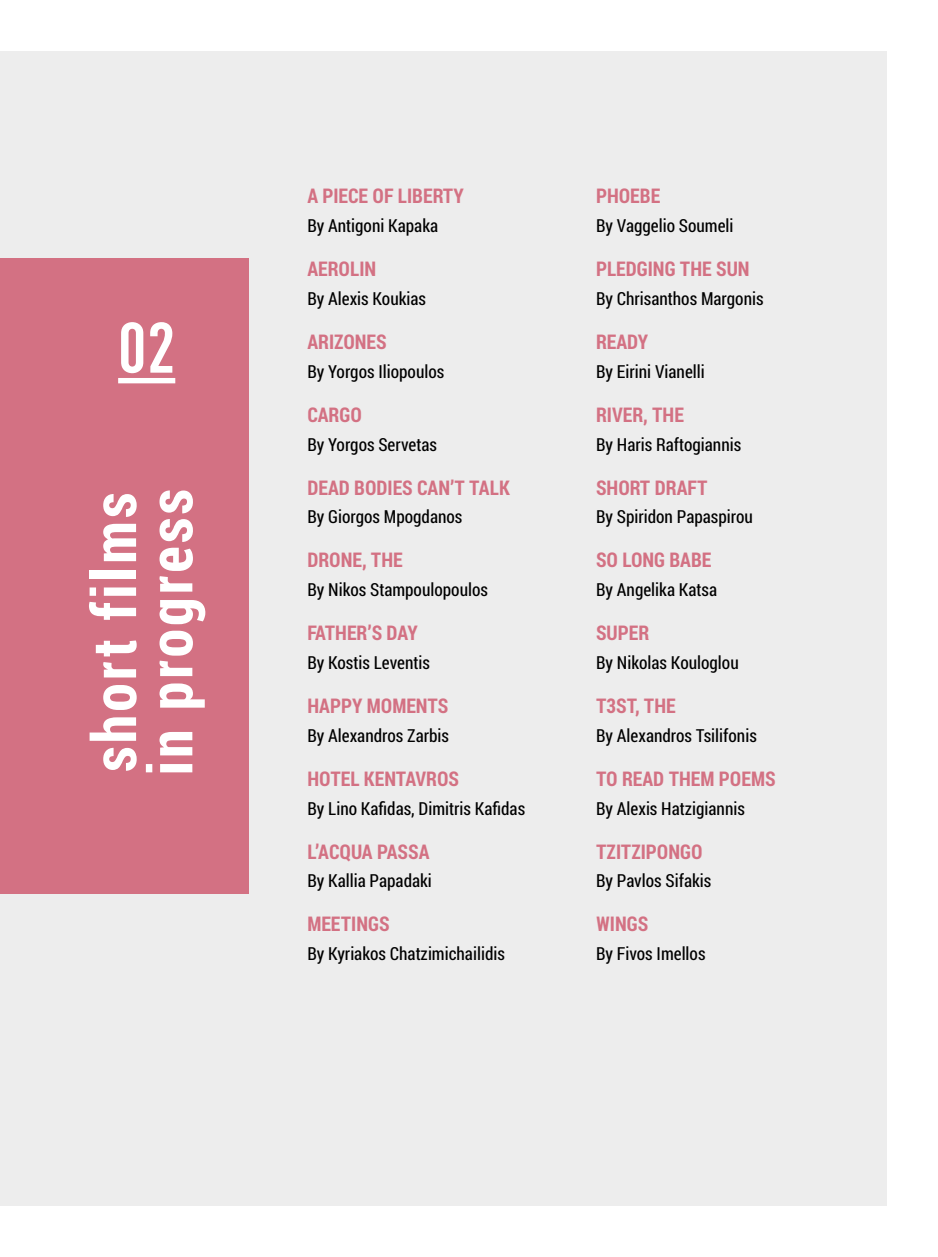
<style>
.page{position:relative;width:938px;height:1257px;background:#fff}
.page>*{position:absolute;margin:0;border:0;box-sizing:border-box;transform-origin:0 0}
.t1{font:700 condensed 70.2px "DIN Pro";color:#fff}
.t2{font:700 60.98px/56.2px "Roboto Condensed";letter-spacing:.05em;color:#fff}
.t3{font:700 20.25px "Roboto Condensed";color:#d37183}
.t4{font:18px "Roboto Condensed";color:#000}
</style>
<div class="page">
<div style="left:0;top:51px;width:887px;height:1154px;background:#ededed"></div>
<div style="left:0;top:258px;width:249px;height:636px;background:#d37183"></div>
<div style="left:118px;top:378px;width:57px;height:5px;background:#fff"></div>
<h1 class="t1" style="left:118px;top:296px;width:59px">02</h1>
<h2 class="t2" style="left:84px;top:775px;width:288px;rotate:-90deg">short films in progress</h2>
<p class="t3" style="left:307px;top:182px;width:158px">A PIECE OF LIBERTY</p>
<p class="t4" style="left:307px;top:213px;width:132px">By Antigoni Kapaka</p>
<p class="t3" style="left:307px;top:255px;width:70px">AEROLIN</p>
<p class="t4" style="left:307px;top:286px;width:120px">By Alexis Koukias</p>
<p class="t3" style="left:307px;top:328px;width:81px">ARIZONES</p>
<p class="t4" style="left:307px;top:359px;width:138px">By Yorgos Iliopoulos</p>
<p class="t3" style="left:307px;top:400px;width:56px">CARGO</p>
<p class="t4" style="left:307px;top:432px;width:131px">By Yorgos Servetas</p>
<p class="t3" style="left:307px;top:473px;width:204px">DEAD BODIES CAN’T TALK</p>
<p class="t4" style="left:307px;top:504px;width:157px">By Giorgos Mpogdanos</p>
<p class="t3" style="left:307px;top:546px;width:97px">DRONE, THE</p>
<p class="t4" style="left:307px;top:577px;width:182px">By Nikos Stampoulopoulos</p>
<p class="t3" style="left:307px;top:619px;width:112px">FATHER’S DAY</p>
<p class="t4" style="left:307px;top:650px;width:124px">By Kostis Leventis</p>
<p class="t3" style="left:307px;top:691px;width:142px">HAPPY MOMENTS</p>
<p class="t4" style="left:307px;top:723px;width:143px">By Alexandros Zarbis</p>
<p class="t3" style="left:307px;top:764px;width:153px">HOTEL KENTAVROS</p>
<p class="t4" style="left:307px;top:795px;width:219px">By Lino Kafidas, Dimitris Kafidas</p>
<p class="t3" style="left:307px;top:837px;width:124px">L’ACQUA PASSA</p>
<p class="t4" style="left:307px;top:868px;width:126px">By Kallia Papadaki</p>
<p class="t3" style="left:307px;top:910px;width:84px">MEETINGS</p>
<p class="t4" style="left:307px;top:941px;width:199px">By Kyriakos Chatzimichailidis</p>
<p class="t3" style="left:596px;top:182px;width:66px">PHOEBE</p>
<p class="t4" style="left:596px;top:213px;width:139px">By Vaggelio Soumeli</p>
<p class="t3" style="left:596px;top:255px;width:155px">PLEDGING THE SUN</p>
<p class="t4" style="left:596px;top:286px;width:169px">By Chrisanthos Margonis</p>
<p class="t3" style="left:596px;top:328px;width:54px">READY</p>
<p class="t4" style="left:596px;top:359px;width:110px">By Eirini Vianelli</p>
<p class="t3" style="left:596px;top:400px;width:89px">RIVER, THE</p>
<p class="t4" style="left:596px;top:432px;width:147px">By Haris Raftogiannis</p>
<p class="t3" style="left:596px;top:473px;width:113px">SHORT DRAFT</p>
<p class="t4" style="left:596px;top:504px;width:158px">By Spiridon Papaspirou</p>
<p class="t3" style="left:596px;top:546px;width:117px">SO LONG BABE</p>
<p class="t4" style="left:596px;top:577px;width:123px">By Angelika Katsa</p>
<p class="t3" style="left:596px;top:619px;width:55px">SUPER</p>
<p class="t4" style="left:596px;top:650px;width:144px">By Nikolas Kouloglou</p>
<p class="t3" style="left:596px;top:691px;width:81px">T3ST, THE</p>
<p class="t4" style="left:596px;top:723px;width:162px">By Alexandros Tsilifonis</p>
<p class="t3" style="left:596px;top:764px;width:181px">ΤΟ READ THEM POEMS</p>
<p class="t4" style="left:596px;top:795px;width:150px">By Alexis Hatzigiannis</p>
<p class="t3" style="left:596px;top:837px;width:108px">TZITZIPONGO</p>
<p class="t4" style="left:596px;top:868px;width:117px">By Pavlos Sifakis</p>
<p class="t3" style="left:596px;top:910px;width:54px">WINGS</p>
<p class="t4" style="left:596px;top:941px;width:111px">By Fivos Imellos</p>
</div>
